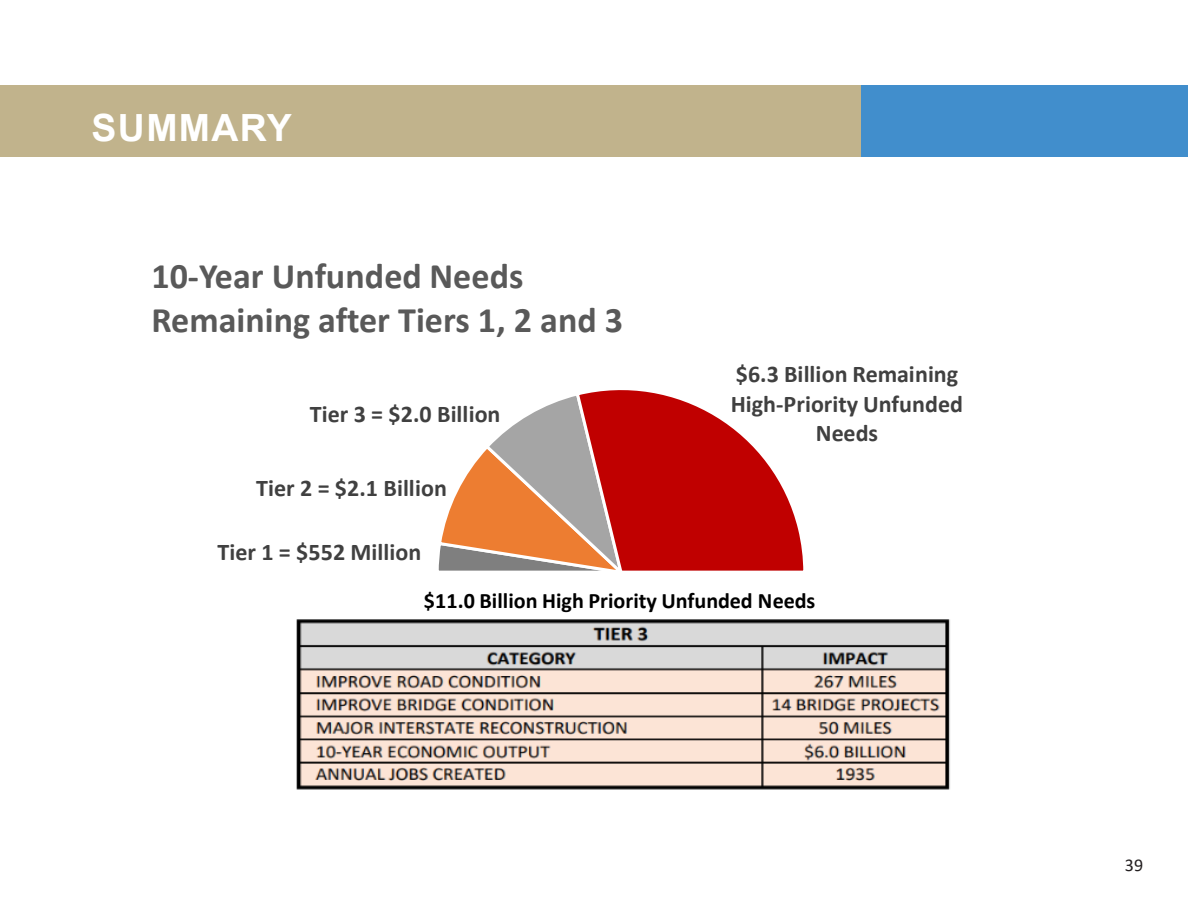
<style>
.page{position:relative;width:1188px;height:918px;background:#fff}
.page>*{position:absolute;margin:0;border:0;box-sizing:border-box;transform-origin:0 0}
.t1{font:700 37.5px "Arial";letter-spacing:.035em;color:#fff}
.t2{font:700 36px/44px "Calibri";color:#595959}
.t3{font:700 24px/29.2px "Calibri";color:#404040;text-align:center}
.t4{font:700 22.05px "Calibri";color:#000}
.t5{font:18px "Calibri";color:#231f20}
</style>
<div class="page">
<div style="left:0;top:85px;width:862px;height:72px;background:#c1b38c"></div>
<div style="left:862px;top:85px;width:326px;height:72px;background:#418ecc"></div>
<svg style="left:438px;top:396px;width:136px;height:173px"></svg>
<svg style="left:574px;top:390px;width:230px;height:179px"></svg>
<svg style="left:438px;top:569px;width:366px;height:2px"></svg>
<img style="left:296px;top:619px;width:654px;height:171px">
<h1 class="t1" style="left:92px;top:101px;width:202px">SUMMARY</h1>
<p class="t2" style="left:151px;top:253px;width:473px">10‐Year Unfunded Needs<br>Remaining after Tiers 1, 2 and 3</p>
<p class="t3" style="left:310px;top:399px;width:192px">Tier 3 = $2.0 Billion</p>
<p class="t3" style="left:256px;top:473px;width:192px">Tier 2 = $2.1 Billion</p>
<p class="t3" style="left:217px;top:537px;width:205px">Tier 1 = $552 Million</p>
<p class="t3" style="left:731px;top:359px;width:234px">$6.3 Billion Remaining<br>High‐Priority Unfunded<br>Needs</p>
<p class="t4" style="left:424px;top:585px;width:393px">$11.0 Billion High Priority Unfunded Needs</p>
<p class="t5" style="left:1125px;top:852px;width:20px">39</p>
</div>
